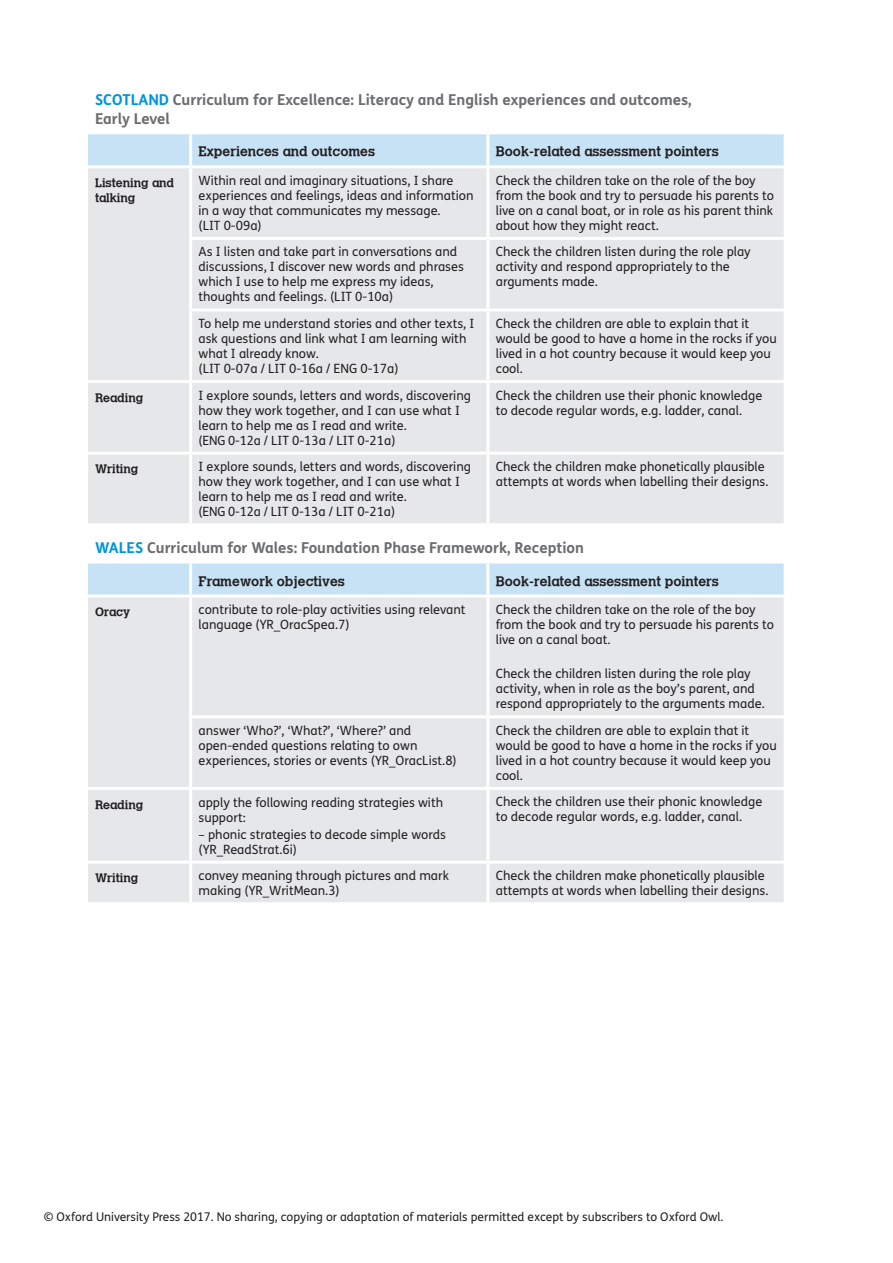
<style>
.page{position:relative;width:893px;height:1263px;background:#fff}
.page>*{position:absolute;margin:0;border:0;box-sizing:border-box;transform-origin:0 0}
.t1{font:700 15px/19.5px "FS Me";color:#6c6d70}
.t2{font:13.5px "Calvert MT Bold";color:#231f20}
.t3{font:12.75px/15px "FS Me";color:#231f20}
.t4{font:12px "FS Me";color:#231f20}
.t5{font:12px/15px "Calvert MT Bold";color:#231f20}
.s1{color:#0095d9}
</style>
<div class="page">
<div style="left:88px;top:134px;width:696px;height:31px;background:#c7e2f5"></div>
<div style="left:88px;top:168px;width:696px;height:355px;background:#e6e7e9"></div>
<hr style="left:85px;top:452px;width:106px;height:3px;background:#fff">
<hr style="left:189px;top:455px;width:3px;height:68px;background:#fff">
<hr style="left:189px;top:168px;width:3px;height:69px;background:#fff">
<hr style="left:189px;top:240px;width:3px;height:68px;background:#fff">
<hr style="left:189px;top:311px;width:3px;height:69px;background:#fff">
<hr style="left:85px;top:380px;width:106px;height:3px;background:#fff">
<hr style="left:189px;top:134px;width:3px;height:31px;background:#fff">
<hr style="left:486px;top:134px;width:3px;height:31px;background:#fff">
<hr style="left:486px;top:168px;width:3px;height:69px;background:#fff">
<hr style="left:189px;top:237px;width:299px;height:3px;background:#fff">
<hr style="left:488px;top:237px;width:299px;height:3px;background:#fff">
<hr style="left:486px;top:240px;width:3px;height:68px;background:#fff">
<hr style="left:189px;top:308px;width:299px;height:3px;background:#fff">
<hr style="left:488px;top:308px;width:299px;height:3px;background:#fff">
<hr style="left:486px;top:311px;width:3px;height:69px;background:#fff">
<hr style="left:191px;top:380px;width:297px;height:3px;background:#fff">
<hr style="left:189px;top:383px;width:3px;height:69px;background:#fff">
<hr style="left:488px;top:380px;width:299px;height:3px;background:#fff">
<hr style="left:486px;top:383px;width:3px;height:69px;background:#fff">
<hr style="left:191px;top:452px;width:297px;height:3px;background:#fff">
<hr style="left:488px;top:452px;width:299px;height:3px;background:#fff">
<hr style="left:486px;top:455px;width:3px;height:68px;background:#fff">
<div style="left:88px;top:563px;width:696px;height:31px;background:#c7e2f5"></div>
<div style="left:88px;top:597px;width:696px;height:305px;background:#e6e7e9"></div>
<hr style="left:85px;top:861px;width:106px;height:3px;background:#fff">
<hr style="left:189px;top:864px;width:3px;height:38px;background:#fff">
<hr style="left:189px;top:597px;width:3px;height:118px;background:#fff">
<hr style="left:189px;top:718px;width:3px;height:69px;background:#fff">
<hr style="left:85px;top:787px;width:106px;height:3px;background:#fff">
<hr style="left:189px;top:563px;width:3px;height:31px;background:#fff">
<hr style="left:486px;top:563px;width:3px;height:31px;background:#fff">
<hr style="left:486px;top:597px;width:3px;height:118px;background:#fff">
<hr style="left:189px;top:715px;width:299px;height:3px;background:#fff">
<hr style="left:488px;top:715px;width:299px;height:3px;background:#fff">
<hr style="left:486px;top:718px;width:3px;height:69px;background:#fff">
<hr style="left:191px;top:787px;width:297px;height:3px;background:#fff">
<hr style="left:189px;top:790px;width:3px;height:71px;background:#fff">
<hr style="left:488px;top:787px;width:299px;height:3px;background:#fff">
<hr style="left:486px;top:790px;width:3px;height:71px;background:#fff">
<hr style="left:191px;top:861px;width:297px;height:3px;background:#fff">
<hr style="left:488px;top:861px;width:299px;height:3px;background:#fff">
<hr style="left:486px;top:864px;width:3px;height:38px;background:#fff">
<p class="t1" style="left:95px;top:89px;width:598px"><span class="s1">SCOTLAND</span> Curriculum for Excellence: Literacy and English experiences and outcomes,<br>Early Level</p>
<p class="t2" style="left:199px;top:143px;width:178px">Experiences and outcomes</p>
<p class="t2" style="left:496px;top:143px;width:225px">Book-related assessment pointers</p>
<p class="t5" style="left:95px;top:175px;width:81px">Listening and talking</p>
<p class="t3" style="left:199px;top:173px;width:276px">Within real and imaginary situations, I share experiences and feelings, ideas and information in a way that communicates my message.<br>(LIT 0-09a)</p>
<p class="t3" style="left:496px;top:173px;width:280px">Check the children take on the role of the boy from the book and try to persuade his parents to live on a canal boat, or in role as his parent think about how they might react.</p>
<p class="t3" style="left:199px;top:244px;width:267px">As I listen and take part in conversations and discussions, I discover new words and phrases which I use to help me express my ideas, thoughts and feelings. (LIT 0-10a)</p>
<p class="t3" style="left:496px;top:244px;width:256px">Check the children listen during the role play activity and respond appropriately to the arguments made.</p>
<p class="t3" style="left:199px;top:316px;width:277px">To help me understand stories and other texts, I ask questions and link what I am learning with what I already know.<br>(LIT 0-07a / LIT 0-16a / ENG 0-17a)</p>
<p class="t3" style="left:496px;top:316px;width:282px">Check the children are able to explain that it would be good to have a home in the rocks if you lived in a hot country because it would keep you cool.</p>
<p class="t5" style="left:95px;top:390px;width:50px">Reading</p>
<p class="t3" style="left:199px;top:387px;width:274px">I explore sounds, letters and words, discovering how they work together, and I can use what I learn to help me as I read and write.<br>(ENG 0-12a / LIT 0-13a / LIT 0-21a)</p>
<p class="t3" style="left:496px;top:387px;width:268px">Check the children use their phonic knowledge to decode regular words, e.g. ladder, canal.</p>
<p class="t5" style="left:95px;top:462px;width:45px">Writing</p>
<p class="t3" style="left:199px;top:459px;width:274px">I explore sounds, letters and words, discovering how they work together, and I can use what I learn to help me as I read and write.<br>(ENG 0-12a / LIT 0-13a / LIT 0-21a)</p>
<p class="t3" style="left:496px;top:459px;width:274px">Check the children make phonetically plausible attempts at words when labelling their designs.</p>
<p class="t1" style="left:95px;top:538px;width:490px"><span class="s1">WALES</span> Curriculum for Wales: Foundation Phase Framework, Reception</p>
<p class="t2" style="left:199px;top:572px;width:148px">Framework objectives</p>
<p class="t2" style="left:496px;top:572px;width:225px">Book-related assessment pointers</p>
<p class="t5" style="left:95px;top:604px;width:37px">Oracy</p>
<p class="t3" style="left:199px;top:602px;width:268px">contribute to role-play activities using relevant language (YR_OracSpea.7)</p>
<p class="t3" style="left:496px;top:602px;width:280px">Check the children take on the role of the boy from the book and try to persuade his parents to live on a canal boat.</p>
<p class="t3" style="left:496px;top:666px;width:270px">Check the children listen during the role play activity, when in role as the boy’s parent, and respond appropriately to the arguments made.</p>
<p class="t3" style="left:199px;top:723px;width:260px">answer ‘Who?’, ‘What?’, ‘Where?’ and open-ended questions relating to own experiences, stories or events (YR_OracList.8)</p>
<p class="t3" style="left:496px;top:723px;width:282px">Check the children are able to explain that it would be good to have a home in the rocks if you lived in a hot country because it would keep you cool.</p>
<p class="t5" style="left:95px;top:797px;width:50px">Reading</p>
<p class="t3" style="left:199px;top:794px;width:246px">apply the following reading strategies with support:</p>
<p class="t3" style="left:199px;top:826px;width:249px">– phonic strategies to decode simple words (YR_ReadStrat.6i)</p>
<p class="t3" style="left:496px;top:794px;width:268px">Check the children use their phonic knowledge to decode regular words, e.g. ladder, canal.</p>
<p class="t5" style="left:95px;top:870px;width:45px">Writing</p>
<p class="t3" style="left:199px;top:868px;width:252px">convey meaning through pictures and mark making (YR_WritMean.3)</p>
<p class="t3" style="left:496px;top:868px;width:274px">Check the children make phonetically plausible attempts at words when labelling their designs.</p>
<p class="t4" style="left:44px;top:1208px;width:681px">© Oxford University Press 2017. No sharing, copying or adaptation of materials permitted except by subscribers to Oxford Owl.</p>
</div>
